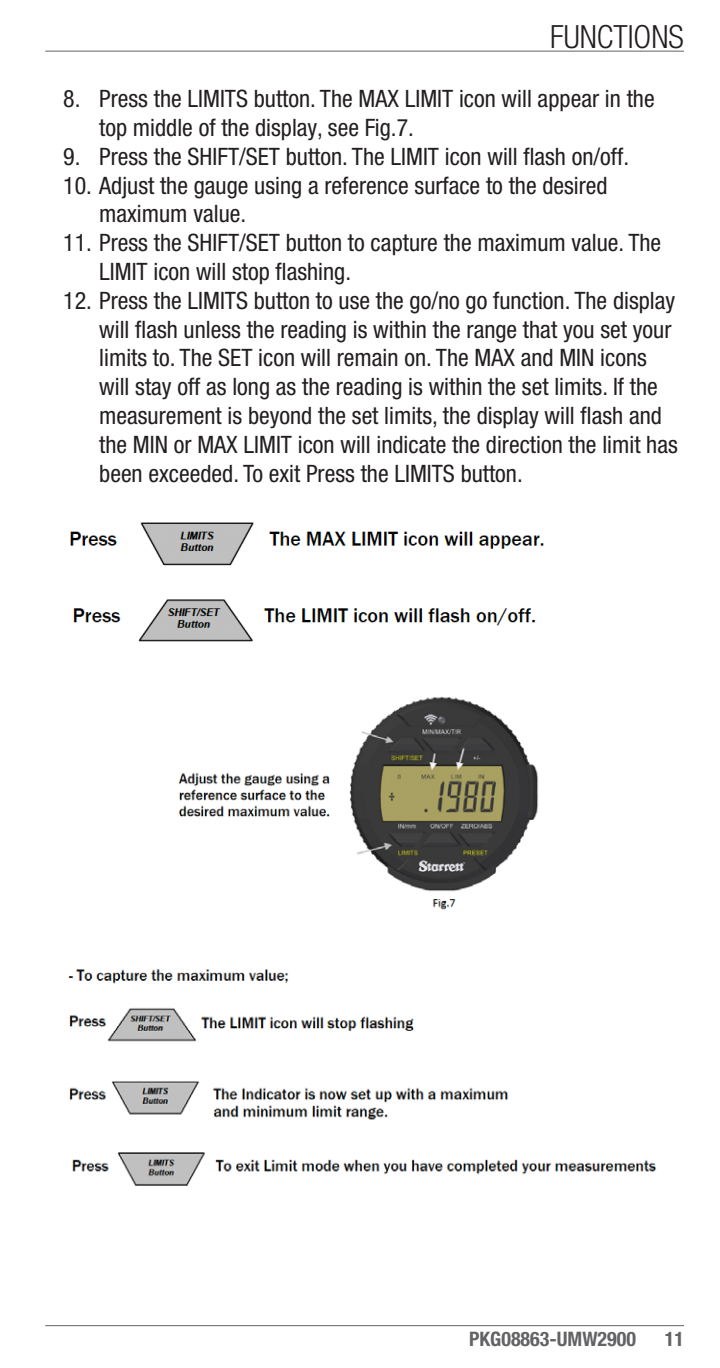
<style>
.page{position:relative;width:720px;height:1368px;background:#fff}
.page>*{position:absolute;margin:0;border:0;box-sizing:border-box;transform-origin:0 0}
.t1{font:300 condensed 32px "Helvetica Neue LT Pro";color:#231f20}
.t2{font:condensed 24px/28.8px "Helvetica Neue LT Pro";color:#231f20}
.t3{font:700 condensed 20px "Helvetica Neue LT Pro";color:#636366}
</style>
<div class="page">
<hr style="left:45px;top:1325px;width:639px;height:1px;background:#636366">
<hr style="left:45px;top:50px;width:639px;height:2px;background:#636366">
<img style="left:70px;top:522px;width:474px;height:120px">
<img style="left:178px;top:696px;width:361px;height:214px">
<img style="left:68px;top:969px;width:589px;height:217px">
<h1 class="t1" style="left:550px;top:18px;width:135px">FUNCTIONS</h1>
<p class="t2" style="left:99px;top:84px;width:557px;text-indent:-36px">8. Press the LIMITS button. The MAX LIMIT icon will appear in the top middle of the display, see Fig.7.</p>
<p class="t2" style="left:63px;top:142px;width:567px">9. Press the SHIFT/SET button. The LIMIT icon will flash on/off.</p>
<p class="t2" style="left:99px;top:170px;width:510px;text-indent:-36px">10. Adjust the gauge using a reference surface to the desired maximum value.</p>
<p class="t2" style="left:99px;top:228px;width:564px;text-indent:-36px">11. Press the SHIFT/SET button to capture the maximum value. The<br>LIMIT icon will stop flashing.</p>
<p class="t2" style="left:99px;top:286px;width:580px;text-indent:-36px">12. Press the LIMITS button to use the go/no go function. The display will flash unless the reading is within the range that you set your limits to. The SET icon will remain on. The MAX and MIN icons will stay off as long as the reading is within the set limits. If the measurement is beyond the set limits, the display will flash and the MIN or MAX LIMIT icon will indicate the direction the limit has been exceeded. To exit Press the LIMITS button.</p>
<p class="t3" style="left:469px;top:1327px;width:168px">PKG08863-UMW2900</p>
<p class="t3" style="left:665px;top:1327px;width:21px">11</p>
</div>
